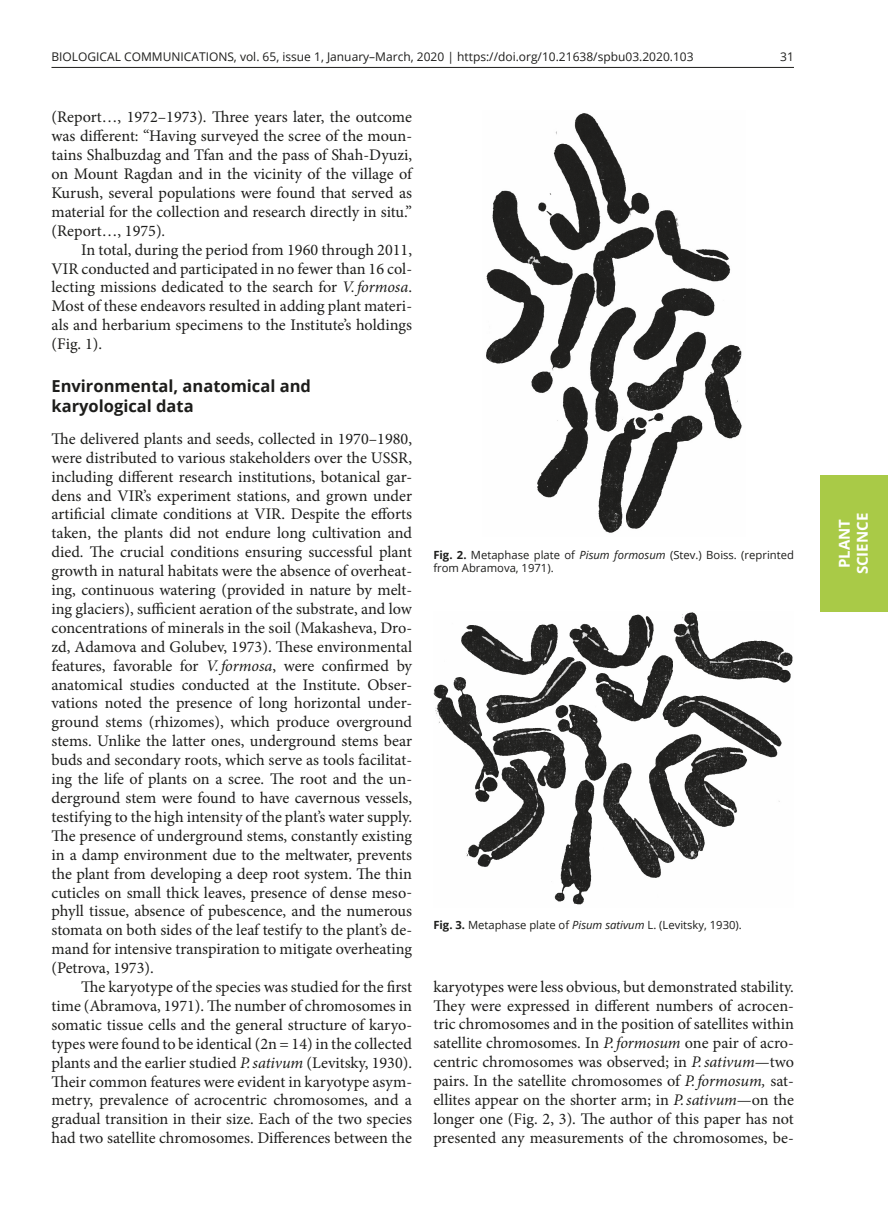
<style>
.page{position:relative;width:888px;height:1207px;background:#fff}
.page>*{position:absolute;margin:0;border:0;box-sizing:border-box;transform-origin:0 0}
.t1{font:700 16.5px/19.8px "Open Sans";color:#1d1d1b}
.t2{font:16.2px/18.9px "Minion Pro";color:#1d1d1b;text-align:justify}
.t3{font:700 15px/18px "Open Sans";color:#fff;text-align:center}
.t4{font:12px "Open Sans";color:#1d1d1b}
.t5{font:11.25px/13.5px "Open Sans";color:#1d1d1b}
.s1{font-style:italic}
.s2{font-weight:700}
</style>
<div class="page">
<hr style="left:51px;top:67px;width:743px;height:1px;background:#1d1d1b">
<div style="left:820px;top:476px;width:68px;height:136px;background:#a9ca47"></div>
<img style="left:486px;top:113px;width:256px;height:420px">
<img style="left:433px;top:612px;width:360px;height:293px">
<p class="t4" style="left:51px;top:48px;width:644px">BIOLOGICAL COMMUNICATIONS, vol. 65, issue 1, January–March, 2020 | https://doi.org/10.21638/spbu03.2020.103</p>
<p class="t4" style="left:780px;top:48px;width:15px">31</p>
<p class="t2" style="left:51px;top:108px;width:362px">(Report…, 1972–1973). Three years later, the outcome was different: “Having surveyed the scree of the moun&shy;tains Shalbuzdag and Tfan and the pass of Shah-Dyuzi, on Mount Ragdan and in the vicinity of the village of Kurush, several populations were found that served as material for the collection and research directly in situ.” (Report…, 1975)<span class="s1">.</span></p>
<p class="t2" style="left:51px;top:240px;width:362px;text-indent:30px">In total, during the period from 1960 through 2011, VIR conducted and participated in no fewer than 16 col&shy;lecting missions dedicated to the search for <span class="s1">V.formosa</span>.<br>Most of these endeavors resulted in adding plant materi&shy;als and herbarium specimens to the Institute’s holdings (Fig. 1).</p>
<p class="t1" style="left:51px;top:376px;width:261px">Environmental, anatomical and karyological data</p>
<p class="t2" style="left:51px;top:429px;width:362px">The delivered plants and seeds, collected in 1970–1980, were distributed to various stakeholders over the USSR, including different research institutions, botanical gar&shy;dens and VIR’s experiment stations, and grown under artificial climate conditions at VIR. Despite the efforts taken, the plants did not endure long cultivation and died. The crucial conditions ensuring successful plant growth in natural habitats were the absence of overheat&shy;ing, continuous watering (provided in nature by melt&shy;ing glaciers), sufficient aeration of the substrate, and low concentrations of minerals in the soil (Makasheva, Dro&shy;zd, Adamova and Golubev, 1973). These environmental features, favorable for <span class="s1">V.formosa</span>, were confirmed by anatomical studies conducted at the Institute. Obser&shy;vations noted the presence of long horizontal under&shy;ground stems (rhizomes), which produce overground stems. Unlike the latter ones, underground stems bear buds and secondary roots, which serve as tools facilitat&shy;ing the life of plants on a scree. The root and the un&shy;derground stem were found to have cavernous vessels, testifying to the high intensity of the plant’s water supply.<br>The presence of underground stems, constantly existing in a damp environment due to the meltwater, prevents the plant from developing a deep root system. The thin cuticles on small thick leaves, presence of dense meso&shy;phyll tissue, absence of pubescence, and the numerous stomata on both sides of the leaf testify to the plant’s de&shy;mand for intensive transpiration to mitigate overheating (Petrova, 1973).</p>
<p class="t2" style="left:51px;top:977px;width:362px;text-indent:30px">The karyotype of the species was studied for the first time (Abramova, 1971). The number of chromosomes in somatic tissue cells and the general structure of karyo&shy;types were found to be identical (2n = 14) in the collected plants and the earlier studied <span class="s1">P.sativum</span> (Levitsky, 1930).<br>Their common features were evident in karyotype asym&shy;metry, prevalence of acrocentric chromosomes, and a gradual transition in their size. Each of the two species had two satellite chromosomes. Differences between the</p>
<p class="t2" style="left:433px;top:977px;width:362px">karyotypes were less obvious, but demonstrated stability.<br>They were expressed in different numbers of acrocen&shy;tric chromosomes and in the position of satellites within satellite chromosomes. In <span class="s1">P.formosum</span> one pair of acro&shy;centric chromosomes was observed; in <span class="s1">P.sativum</span>—two pairs. In the satellite chromosomes of <span class="s1">P.formosum,</span> sat&shy;ellites appear on the shorter arm; in <span class="s1">P.sativum</span>—on the longer one (Fig. 2, 3). The author of this paper has not presented any measurements of the chromosomes, be-</p>
<p class="t5" style="left:433px;top:548px;width:362px"><span class="s2">Fig. 2.</span> Metaphase plate of <span class="s1">Pisum formosum</span> (Stev.) Boiss. (reprinted from Abramova, 1971).</p>
<p class="t5" style="left:433px;top:918px;width:310px"><span class="s2">Fig. 3.</span> Metaphase plate of <span class="s1">Pisum sativum</span> L. (Levitsky, 1930).</p>
<p class="t3" style="left:835px;top:574px;width:63px;rotate:-90deg">PLANT<br>SCIENCE</p>
</div>
